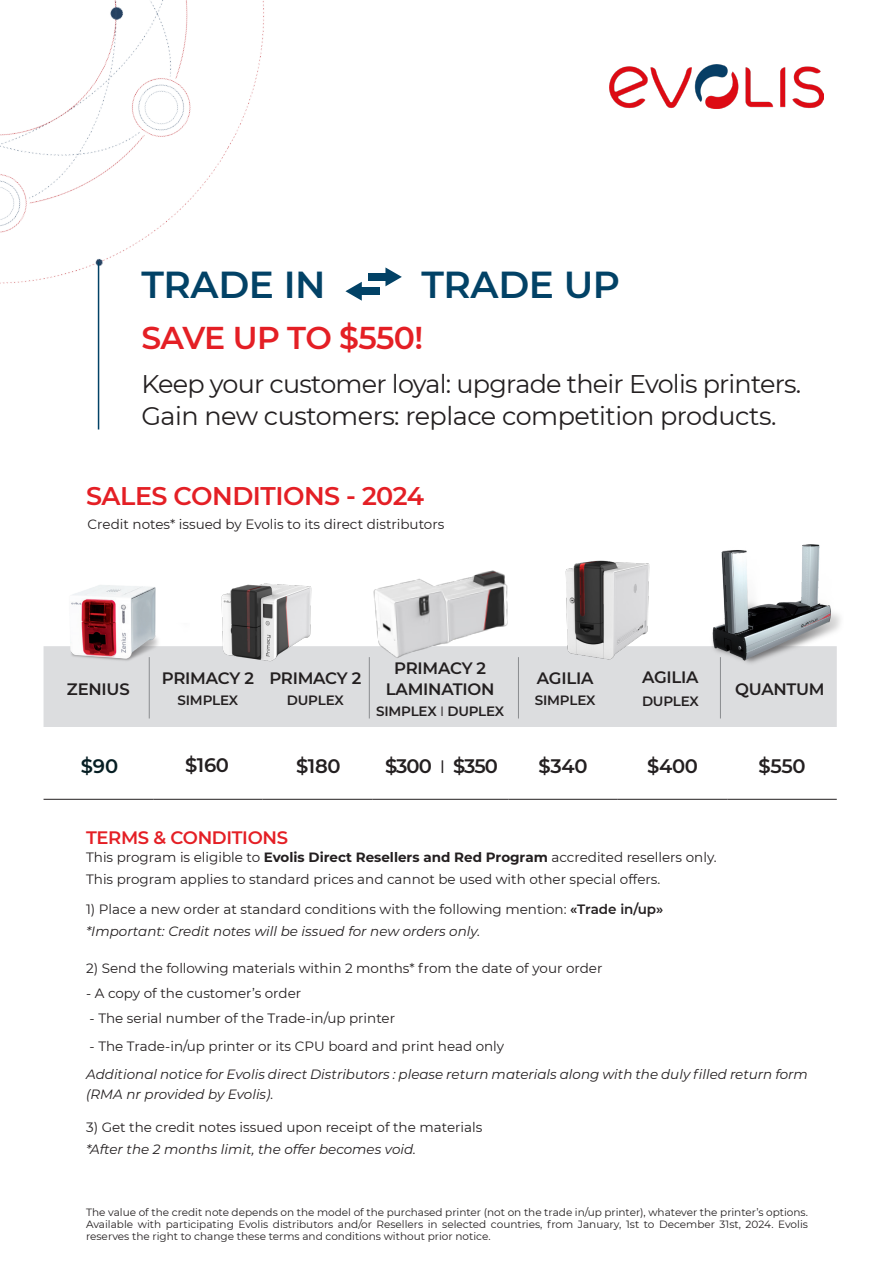
<style>
.page{position:relative;width:876px;height:1263px;background:#fff}
.page>*{position:absolute;margin:0;border:0;box-sizing:border-box;transform-origin:0 0}
.t1{font:600 37.5px "Montserrat";letter-spacing:-.01em;color:#024266}
.TITRE{font:600 31.5px "Montserrat";letter-spacing:-.025em;color:#e41f25}
.TITRE-2{font:25.5px "Montserrat";letter-spacing:-.03em;color:#231f20}
.TITRE-3{font:600 25.5px "Montserrat";letter-spacing:-.02em;color:#e41f25}
.t2{font:600 19.5px "Montserrat";letter-spacing:-.015em;color:#231f20}
.t3{font:600 19.5px "Montserrat";color:#061e23}
.t4{font:600 18px "Montserrat";letter-spacing:-.02em;color:#e41f25}
.t5{font:600 16.5px/21px "Montserrat";letter-spacing:-.015em;color:#231f20;text-align:center}
.t6{font:13.5px "Montserrat";color:#231f20}
.t7{font:italic 13.5px/19.5px "Montserrat";color:#231f20}
.t8{font:600 13.5px "Montserrat";letter-spacing:-.015em;color:#231f20}
.t9{font:10.5px/12px "Montserrat";color:#231f20;text-align:justify}
.s1{font-weight:400}
.s2{font-weight:400;font-size:18px}
.s3{font-weight:700}
.s4{font-weight:600}
</style>
<div class="page">
<img style="left:0;top:0;width:264px;height:288px">
<div style="left:359px;top:287px;width:20px;height:8px;background:#024266"></div>
<svg style="left:345px;top:282px;width:17px;height:19px"></svg>
<div style="left:368px;top:273px;width:20px;height:8px;background:#024266"></div>
<svg style="left:385px;top:267px;width:17px;height:19px"></svg>
<img style="left:609px;top:65px;width:214px;height:43px">
<div style="left:44px;top:646px;width:793px;height:81px;background:#dcdddf"></div>
<svg style="left:44px;top:798px;width:793px;height:1px"></svg>
<hr style="left:44px;top:799px;width:109px;height:1px;background:#231f20">
<hr style="left:263px;top:799px;width:109px;height:1px;background:#231f20">
<hr style="left:372px;top:799px;width:136px;height:1px;background:#231f20">
<hr style="left:508px;top:799px;width:110px;height:1px;background:#231f20">
<hr style="left:618px;top:799px;width:109px;height:1px;background:#231f20">
<hr style="left:727px;top:799px;width:110px;height:1px;background:#231f20">
<hr style="left:153px;top:799px;width:110px;height:1px;background:#231f20">
<img style="left:61px;top:585px;width:128px;height:85px">
<img style="left:209px;top:583px;width:142px;height:91px">
<img style="left:353px;top:570px;width:173px;height:106px">
<img style="left:541px;top:560px;width:130px;height:104px">
<img style="left:705px;top:544px;width:136px;height:124px">
<hr style="left:149px;top:657px;width:1px;height:61px;background:#8a8c8f">
<hr style="left:369px;top:657px;width:1px;height:61px;background:#8a8c8f">
<hr style="left:518px;top:657px;width:1px;height:61px;background:#8a8c8f">
<hr style="left:720px;top:657px;width:1px;height:61px;background:#8a8c8f">
<hr style="left:98px;top:261px;width:1px;height:168px;background:#024266">
<p class="t1" style="left:141px;top:258px;width:186px">TRADE IN</p>
<p class="t1" style="left:421px;top:258px;width:200px">TRADE UP</p>
<p class="TITRE" style="left:141px;top:316px;width:283px">SAVE UP TO $550!</p>
<p class="TITRE-2" style="left:141px;top:367px;width:661px">Keep your customer loyal: upgrade their Evolis printers.</p>
<p class="TITRE-2" style="left:141px;top:398px;width:636px">Gain new customers: replace competition products.</p>
<p class="TITRE-3" style="left:86px;top:478px;width:339px">SALES CONDITIONS - 2024</p>
<p class="t6" style="left:88px;top:515px;width:358px">Credit notes* issued by Evolis to its direct distributors</p>
<p class="t5" style="left:67px;top:677px;width:64px">ZENIUS</p>
<p class="t5" style="left:162px;top:667px;width:94px">PRIMACY 2</p>
<p class="t8" style="left:178px;top:691px;width:62px">SIMPLEX</p>
<p class="t5" style="left:269px;top:667px;width:94px">PRIMACY 2</p>
<p class="t8" style="left:287px;top:691px;width:58px">DUPLEX</p>
<p class="t5" style="left:386px;top:656px;width:110px">PRIMACY 2<br>LAMINATION</p>
<p class="t8" style="left:376px;top:701px;width:130px">SIMPLEX <span class="s1">I</span> DUPLEX</p>
<p class="t5" style="left:537px;top:667px;width:58px">AGILIA</p>
<p class="t8" style="left:535px;top:691px;width:62px">SIMPLEX</p>
<p class="t5" style="left:642px;top:666px;width:58px">AGILIA</p>
<p class="t8" style="left:642px;top:691px;width:58px">DUPLEX</p>
<p class="t5" style="left:735px;top:677px;width:91px">QUANTUM</p>
<p class="t3" style="left:81px;top:752px;width:39px">$90</p>
<p class="t2" style="left:185px;top:752px;width:45px">$160</p>
<p class="t2" style="left:296px;top:752px;width:46px">$180</p>
<p class="t2" style="left:385px;top:752px;width:114px">$300 <span class="s2">I</span> $350</p>
<p class="t2" style="left:538px;top:752px;width:51px">$340</p>
<p class="t2" style="left:647px;top:752px;width:53px">$400</p>
<p class="t2" style="left:758px;top:752px;width:49px">$550</p>
<p class="t4" style="left:86px;top:825px;width:203px">TERMS &amp; CONDITIONS</p>
<p class="t6" style="left:86px;top:848px;width:632px">This program is eligible to <span class="s3">Evolis Direct Resellers and Red Program</span> accredited resellers only.</p>
<p class="t6" style="left:86px;top:870px;width:576px">This program applies to standard prices and cannot be used with other special offers.</p>
<p class="t6" style="left:86px;top:900px;width:579px">1) Place a new order at standard conditions with the following mention: <span class="s4">«Trade in/up»</span></p>
<p class="t7" style="left:86px;top:921px;width:396px">*Important: Credit notes will be issued for new orders only.</p>
<p class="t6" style="left:86px;top:959px;width:518px">2) Send the following materials within 2 months* from the date of your order</p>
<p class="t6" style="left:86px;top:984px;width:217px">- A copy of the customer’s order</p>
<p class="t6" style="left:90px;top:1009px;width:307px">- The serial number of the Trade-in/up printer</p>
<p class="t6" style="left:90px;top:1037px;width:416px">- The Trade-in/up printer or its CPU board and print head only</p>
<p class="t7" style="left:86px;top:1064px;width:723px">Additional notice for Evolis direct Distributors : please return materials along with the duly filled return form (RMA nr provided by Evolis).</p>
<p class="t6" style="left:86px;top:1118px;width:398px">3) Get the credit notes issued upon receipt of the materials</p>
<p class="t7" style="left:86px;top:1139px;width:332px">*After the 2 months limit, the offer becomes void.</p>
<p class="t9" style="left:86px;top:1205px;width:723px">The value of the credit note depends on the model of the purchased printer (not on the trade in/up printer), whatever the printer’s options.<br>Available with participating Evolis distributors and/or Resellers in selected countries, from January, 1st to December 31st, 2024. Evolis reserves the right to change these terms and conditions without prior notice.</p>
</div>
